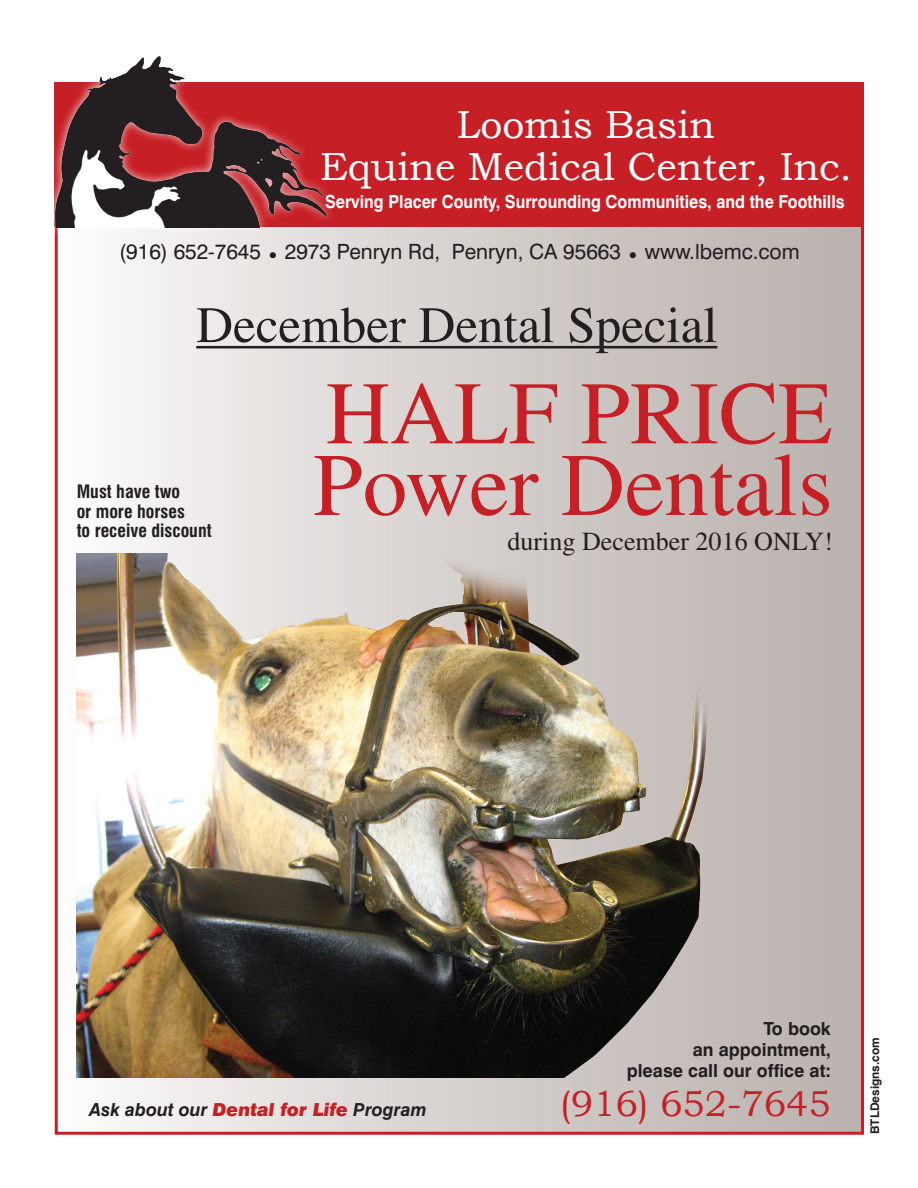
<style>
.page{position:relative;width:918px;height:1188px;background:#fff}
.page>*{position:absolute;margin:0;border:0;box-sizing:border-box;transform-origin:0 0}
.t1{font:88.95px/71.7px "Times";color:#c62026}
.t2{font:51px "Times";color:#231f20}
.t3{font:39.15px/42.2px "Bookman Old Style";color:#fff;text-align:center}
.t4{font:36px "Bookman Old Style";color:#c62026}
.t5{font:26.1px "Times";color:#231f20}
.t6{font:21px "Swiss 721 BT";color:#231f20}
.t7{font:700 18px "Swiss 721 BT";color:#fff;scale:.9 1}
.t8{font:700 18px/21px "Swiss 721 BT";color:#231f20;text-align:right}
.t9{font:700 condensed 18px/19.5px "Swiss 721 BT";color:#231f20}
.t10{font:italic 700 18px "Swiss 721 BT";color:#231f20}
.t11{font:700 12px "Swiss 721 BT";color:#231f20}
.s1{font-weight:900;color:#c62026}
</style>
<div class="page">
<div style="left:56px;top:221px;width:806px;height:912px;background:linear-gradient(to right,#f9f8f7,#b7aeaa)"></div>
<div style="left:55px;top:82px;width:809px;height:145px;background:#c62026"></div>
<div style="left:45px;top:47px;width:290px;height:190px;background:#fff;opacity:.75"></div>
<img style="left:54px;top:54px;width:273px;height:173px">
<hr style="left:196px;top:346px;width:521px;height:2px;background:#231f20">
<img style="left:77px;top:554px;width:666px;height:524px">
<h3 class="t3" style="left:320px;top:104px;width:533px">Loomis Basin<br>Equine Medical Center, Inc.</h3>
<p class="t7" style="left:325px;top:190px;width:579px">Serving Placer County, Surrounding Communities, and the Foothills</p>
<p class="t6" style="left:119px;top:239px;width:682px">(916) 652-7645 • 2973 Penryn Rd, Penryn, CA 95663 • www.lbemc.com</p>
<h2 class="t2" style="left:196px;top:296px;width:523px">December Dental Special</h2>
<p class="t9" style="left:77px;top:482px;width:136px">Must have two<br>or more horses<br>to receive discount</p>
<h1 class="t1" style="left:313px;top:377px;width:521px">Half Price<br>Power Dentals</h1>
<h3 class="t5" style="left:508px;top:526px;width:327px">during December 2016 ONLY!</h3>
<p class="t10" style="left:90px;top:1099px;width:338px">Ask about our <span class="s1">Dental for Life</span> Program</p>
<p class="t8" style="left:627px;top:1018px;width:206px">To book<br>an appointment,<br>please call our office at:</p>
<h3 class="t4" style="left:560px;top:1080px;width:272px">(916) 652-7645</h3>
<p class="t11" style="left:867px;top:1134px;width:98px;rotate:-90deg">BTLDesigns.com</p>
</div>
